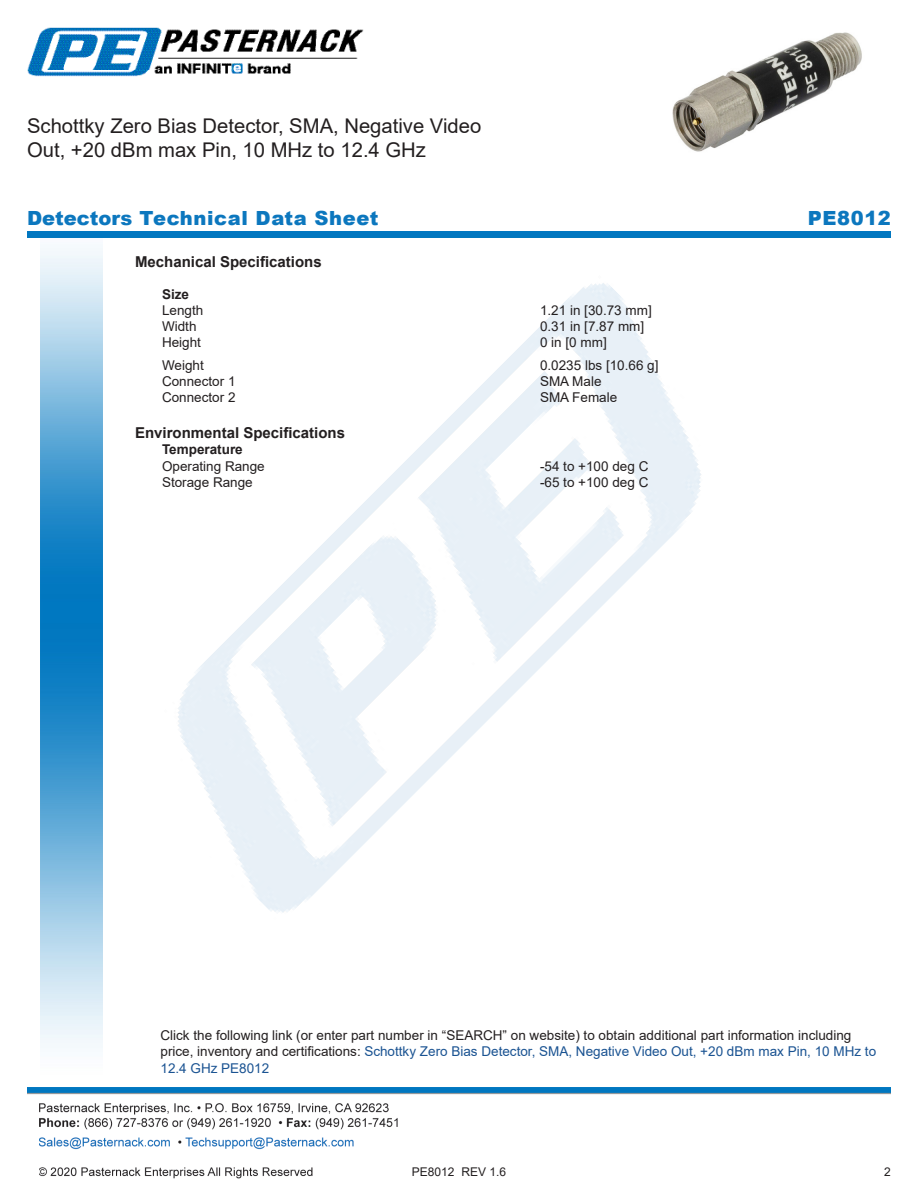
<style>
.page{position:relative;width:918px;height:1188px;background:#fff}
.page>*{position:absolute;margin:0;border:0;box-sizing:border-box;transform-origin:0 0}
.Web_Description_Para{font:20.25px/24.3px "Arial";color:#231f20}
.t1{font:900 19.5px "Arial";letter-spacing:.03em;color:#0c77be}
.Head1{font:700 15px "Arial";color:#231f20}
.Description_and_PN_L{font:13.5px/16.2px "Arial";color:#231f20}
.Specs_Para{font:13.5px "Arial";color:#231f20}
.Head2_after_Head1{font:700 13.5px "Arial";color:#231f20}
.Head2{font:700 13.5px "Arial";color:#231f20}
.t2{font:12px "Arial";color:#231f20}
.s1{color:#1a5392}
</style>
<div class="page">
<img style="left:39px;top:1103px;width:359px;height:76px">
<img style="left:40px;top:237px;width:62px;height:811px">
<img style="left:95px;top:244px;width:606px;height:726px">
<img style="left:27px;top:1088px;width:864px;height:7px">
<div style="left:27px;top:231px;width:864px;height:6px;background:#0177c0"></div>
<img style="left:27px;top:27px;width:337px;height:50px">
<img style="left:672px;top:32px;width:190px;height:120px">
<h1 class="Web_Description_Para" style="left:27px;top:114px;width:456px">Schottky Zero Bias Detector, SMA, Negative Video<br>Out, +20 dBm max Pin, 10 MHz to 12.4 GHz</h1>
<p class="t1" style="left:27px;top:204px;width:353px">Detectors Technical Data Sheet</p>
<p class="t1" style="left:808px;top:204px;width:85px">PE8012</p>
<p class="Head1" style="left:135px;top:252px;width:188px">Mechanical Specifications</p>
<p class="Head2" style="left:162px;top:284px;width:29px">Size</p>
<p class="Specs_Para" style="left:162px;top:301px;width:43px">Length</p>
<p class="Specs_Para" style="left:540px;top:301px;width:113px">1.21 in [30.73 mm]</p>
<p class="Specs_Para" style="left:162px;top:317px;width:36px">Width</p>
<p class="Specs_Para" style="left:540px;top:317px;width:106px">0.31 in [7.87 mm]</p>
<p class="Specs_Para" style="left:162px;top:333px;width:41px">Height</p>
<p class="Specs_Para" style="left:540px;top:333px;width:68px">0 in [0 mm]</p>
<p class="Specs_Para" style="left:162px;top:356px;width:43px">Weight</p>
<p class="Specs_Para" style="left:540px;top:356px;width:120px">0.0235 lbs [10.66 g]</p>
<p class="Specs_Para" style="left:162px;top:372px;width:75px">Connector 1</p>
<p class="Specs_Para" style="left:540px;top:372px;width:63px">SMA Male</p>
<p class="Specs_Para" style="left:162px;top:388px;width:75px">Connector 2</p>
<p class="Specs_Para" style="left:540px;top:388px;width:79px">SMA Female</p>
<p class="Head1" style="left:135px;top:422px;width:212px">Environmental Specifications</p>
<p class="Head2_after_Head1" style="left:162px;top:440px;width:82px">Temperature</p>
<p class="Specs_Para" style="left:162px;top:456px;width:104px">Operating Range</p>
<p class="Specs_Para" style="left:540px;top:456px;width:110px">-54 to +100 deg C</p>
<p class="Specs_Para" style="left:162px;top:473px;width:92px">Storage Range</p>
<p class="Specs_Para" style="left:540px;top:473px;width:110px">-65 to +100 deg C</p>
<p class="Description_and_PN_L" style="left:160px;top:1027px;width:717px">Click the following link (or enter part number in “SEARCH” on website) to obtain additional part information including price, inventory and certifications: <span class="s1">Schottky Zero Bias Detector, SMA, Negative Video Out, +20 dBm max Pin, 10 MHz to<br>12.4 GHz PE8012</span></p>
<p class="t2" style="left:412px;top:1163px;width:96px">PE8012 REV 1.6</p>
<p class="t2" style="left:884px;top:1164px;width:8px">2</p>
</div>
